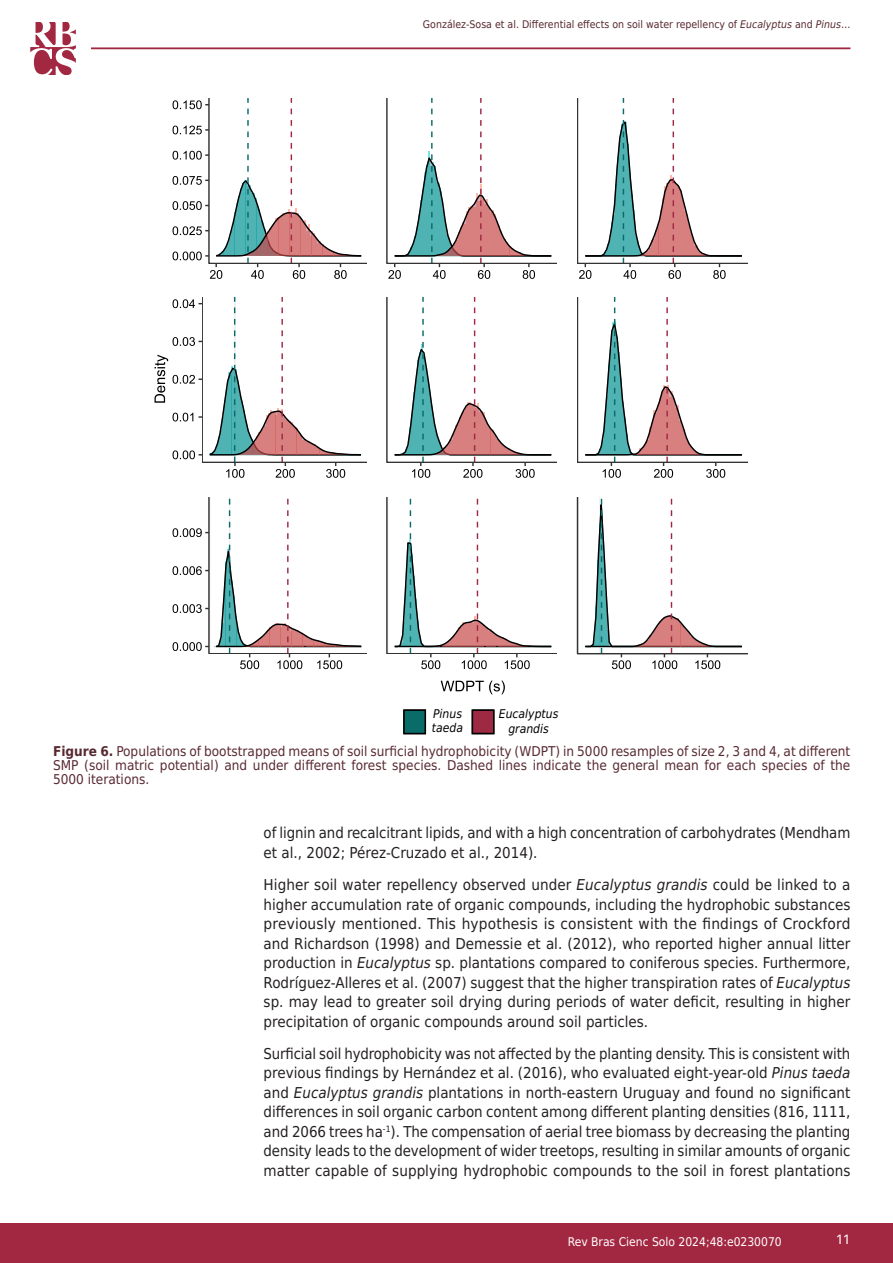
<style>
.page{position:relative;width:893px;height:1263px;background:#fff}
.page>*{position:absolute;margin:0;border:0;box-sizing:border-box;transform-origin:0 0}
.Texto__EN{font:15px/19.5px "DejaVu Sans Condensed";color:#231f20;text-align:justify}
.Tabela_Figura_Título{font:13.5px/14.2px "DejaVu Sans Condensed";color:#582931;text-align:justify}
.t1{font:13.5px "Akkurat Pro";color:#fff}
.t2{font:italic 12.15px/14.5px "DejaVu Sans Condensed";color:#000}
.t3{font:12px "DejaVu Sans Condensed";color:#fff}
.t4{font:10.5px "DejaVu Sans Condensed";color:#582931}
.s1{font-style:italic}
.s2{font-weight:700}
</style>
<div class="page">
<div style="left:0;top:1223px;width:893px;height:40px;background:#a22842"></div>
<hr style="left:91px;top:47px;width:759px;height:2px;background:#a22842">
<svg style="left:30px;top:22px;width:46px;height:52px"></svg>
<svg style="left:154px;top:98px;width:594px;height:637px"></svg>
<div style="left:404px;top:710px;width:21px;height:23px;background:#0a6c69"></div>
<div style="left:403px;top:709px;width:23px;height:25px;border:1px solid #000"></div>
<svg style="left:471px;top:709px;width:24px;height:25px"></svg>
<div style="left:472px;top:710px;width:22px;height:23px;background:#9e2943"></div>
<div style="left:472px;top:709px;width:22px;height:25px;border:1px solid #000"></div>
<hr style="left:196px;top:294px;width:554px;height:3px;background:#fff">
<hr style="left:201px;top:493px;width:554px;height:3px;background:#fff">
<hr style="left:558px;top:97px;width:2px;height:567px;background:#fff">
<hr style="left:367px;top:98px;width:3px;height:567px;background:#fff">
<p class="t4" style="left:423px;top:16px;width:429px">González-Sosa et al. Differential effects on soil water repellency of <span class="s1">Eucalyptus</span> and <span class="s1">Pinus</span>…</p>
<p class="t2" style="left:432px;top:706px;width:33px">Pinus taeda</p>
<p class="t2" style="left:499px;top:706px;width:61px;text-align:center">Eucalyptus grandis</p>
<p class="Tabela_Figura_Título" style="left:53px;top:744px;width:799px"><span class="s2">Figure 6.</span> Populations of bootstrapped means of soil surficial hydrophobicity (WDPT) in 5000 resamples of size 2, 3 and 4, at different SMP (soil matric potential) and under different forest species. Dashed lines indicate the general mean for each species of the 5000 iterations.</p>
<p class="Texto__EN" style="left:264px;top:823px;width:588px">of lignin and recalcitrant lipids, and with a high concentration of carbohydrates (Mendham et al., 2002; Pérez-Cruzado et al., 2014).</p>
<p class="Texto__EN" style="left:264px;top:875px;width:588px">Higher soil water repellency observed under <span class="s1">Eucalyptus grandis</span> could be linked to a higher accumulation rate of organic compounds, including the hydrophobic substances previously mentioned. This hypothesis is consistent with the findings of Crockford and Richardson (1998) and Demessie et al. (2012), who reported higher annual litter production in <span class="s1">Eucalyptus</span> sp. plantations compared to coniferous species. Furthermore, Rodríguez-Alleres et al. (2007) suggest that the higher transpiration rates of <span class="s1">Eucalyptus </span>sp. may lead to greater soil drying during periods of water deficit, resulting in higher precipitation of organic compounds around soil particles.</p>
<p class="Texto__EN" style="left:264px;top:1043px;width:588px">Surficial soil hydrophobicity was not affected by the planting density. This is consistent with previous findings by Hernández et al. (2016), who evaluated eight-year-old <span class="s1">Pinus taeda </span>and <span class="s1">Eucalyptus grandis</span> plantations in north-eastern Uruguay and found no significant differences in soil organic carbon content among different planting densities (816, 1111, and 2066 trees ha<sup>-1</sup>). The compensation of aerial tree biomass by decreasing the planting density leads to the development of wider treetops, resulting in similar amounts of organic matter capable of supplying hydrophobic compounds to the soil in forest plantations</p>
<p class="t3" style="left:568px;top:1231px;width:215px">Rev Bras Cienc Solo 2024;48:e0230070</p>
<p class="t1" style="left:836px;top:1231px;width:16px">11</p>
</div>
